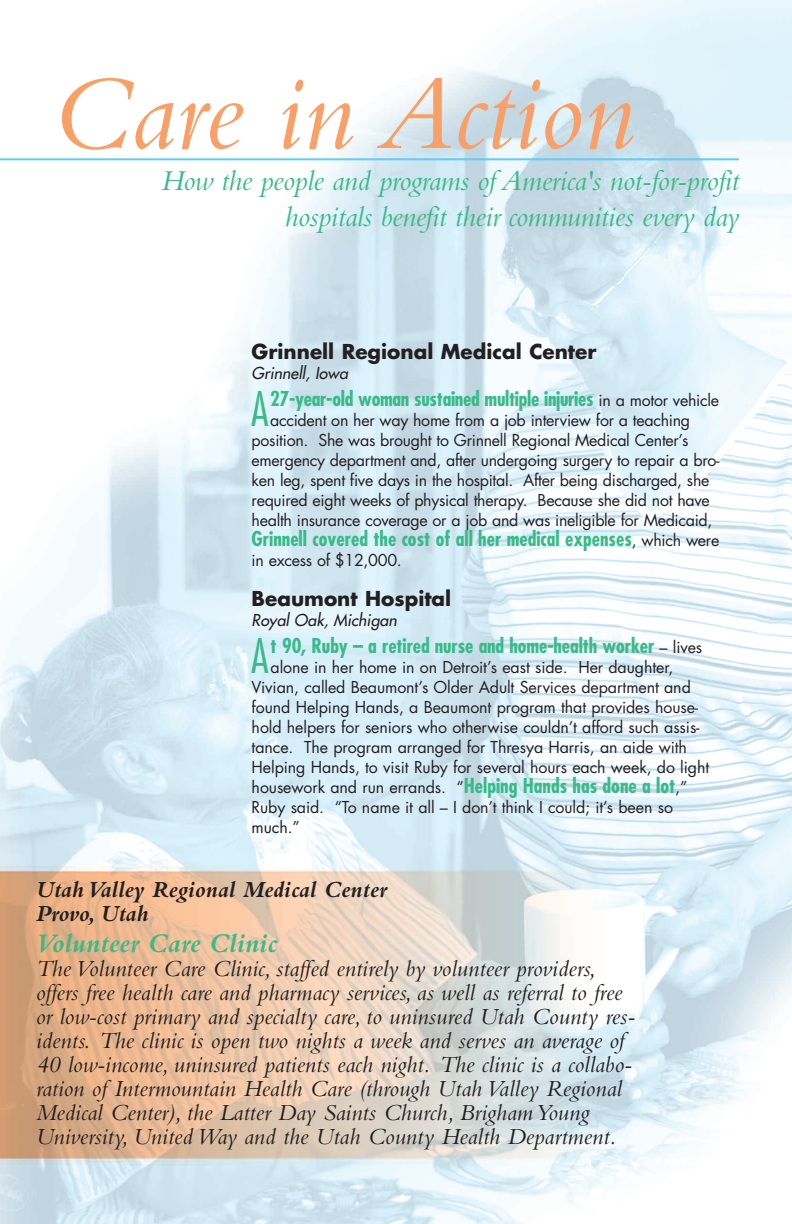
<style>
.page{position:relative;width:792px;height:1224px;background:#fff}
.page>*{position:absolute;margin:0;border:0;box-sizing:border-box;transform-origin:0 0}
.t1{font:italic 110px "Bembo";color:#f8a067}
.t2{font:300 condensed 46.4px "Futura";color:#3aba89}
.t3{font:italic 30px/36px "Bembo";letter-spacing:-.015em;color:#3aba89;text-align:right}
.t4{font:italic 700 28px "Bembo";color:#3aba89}
.t5{font:italic 24px/24px "Bembo";color:#231f20}
.t6{font:italic 700 24px/24px "Bembo";color:#231f20}
.t7{font:700 condensed 20px "Futura";letter-spacing:-.005em;color:#3aba89}
.t8{font:700 20px "Futura";color:#231f20}
.t9{font:16px/20px "Futura";letter-spacing:-.005em;color:#231f20}
.t10{font:italic 16px "Futura";color:#231f20}
.s1{font-weight:400;font-stretch:normal;font-size:16px;color:#231f20}
.s2{font-weight:700;font-stretch:condensed;font-size:20px;color:#3aba89}
</style>
<div class="page">
<img style="left:0;top:0;width:792px;height:1224px">
<hr style="left:0;top:158px;width:739px;height:2px;background:#5fcdf5">
<h1 class="t1" style="left:50px;top:75px;width:586px">Care in Action</h1>
<h3 class="t3" style="left:161px;top:165px;width:580px">How the people and programs of America's not-for-profit hospitals benefit their communities every day</h3>
<p class="t8" style="left:252px;top:342px;width:346px">Grinnell Regional Medical Center</p>
<p class="t10" style="left:252px;top:365px;width:98px">Grinnell, Iowa</p>
<h2 class="t2" style="left:252px;top:389px;width:18px">A</h2>
<p class="t7" style="left:270px;top:390px;width:450px">27-year-old woman sustained multiple injuries <span class="s1">in a motor vehicle</span></p>
<p class="t9" style="left:252px;top:411px;width:469px;text-indent:18px">accident on her way home from a job interview for a teaching position. She was brought to Grinnell Regional Medical Center’s emergency department and, after undergoing surgery to repair a bro&shy;ken leg, spent five days in the hospital. After being discharged, she required eight weeks of physical therapy. Because she did not have health insurance coverage or a job and was ineligible for Medicaid,</p>
<p class="t7" style="left:252px;top:530px;width:469px">Grinnell covered the cost of all her medical expenses<span class="s1">, which were</span></p>
<p class="t9" style="left:252px;top:551px;width:152px">in excess of $12,000.</p>
<p class="t8" style="left:252px;top:589px;width:201px">Beaumont Hospital</p>
<p class="t10" style="left:252px;top:612px;width:147px">Royal Oak, Michigan</p>
<h2 class="t2" style="left:252px;top:636px;width:18px">A</h2>
<p class="t7" style="left:271px;top:637px;width:433px">t 90, Ruby – a retired nurse and home-health worker <span class="s1">– lives</span></p>
<p class="t9" style="left:252px;top:658px;width:459px;text-indent:19px">alone in her home in on Detroit’s east side. Her daughter, Vivian, called Beaumont’s Older Adult Services department and found Helping Hands, a Beaumont program that provides house&shy;hold helpers for seniors who otherwise couldn’t afford such assis&shy;tance. The program arranged for Thresya Harris, an aide with Helping Hands, to visit Ruby for several hours each week, do light housework and run errands. “<span class="s2">Helping Hands has done a lot</span>,” Ruby said. “To name it all – I don’t think I could; it’s been so much.”</p>
<h3 class="t6" style="left:36px;top:880px;width:353px">Utah Valley Regional Medical Center<br>Provo, Utah</h3>
<h3 class="t4" style="left:36px;top:934px;width:243px">Volunteer Care Clinic</h3>
<p class="t5" style="left:36px;top:959px;width:601px">The Volunteer Care Clinic, staffed entirely by volunteer providers, offers free health care and pharmacy services, as well as referral to free or low-cost primary and specialty care, to uninsured Utah County res&shy;idents. The clinic is open two nights a week and serves an average of 40 low-income, uninsured patients each night. The clinic is a collabo&shy;ration of Intermountain Health Care (through Utah Valley Regional Medical Center), the Latter Day Saints Church, Brigham Young University, United Way and the Utah County Health Department.</p>
</div>
